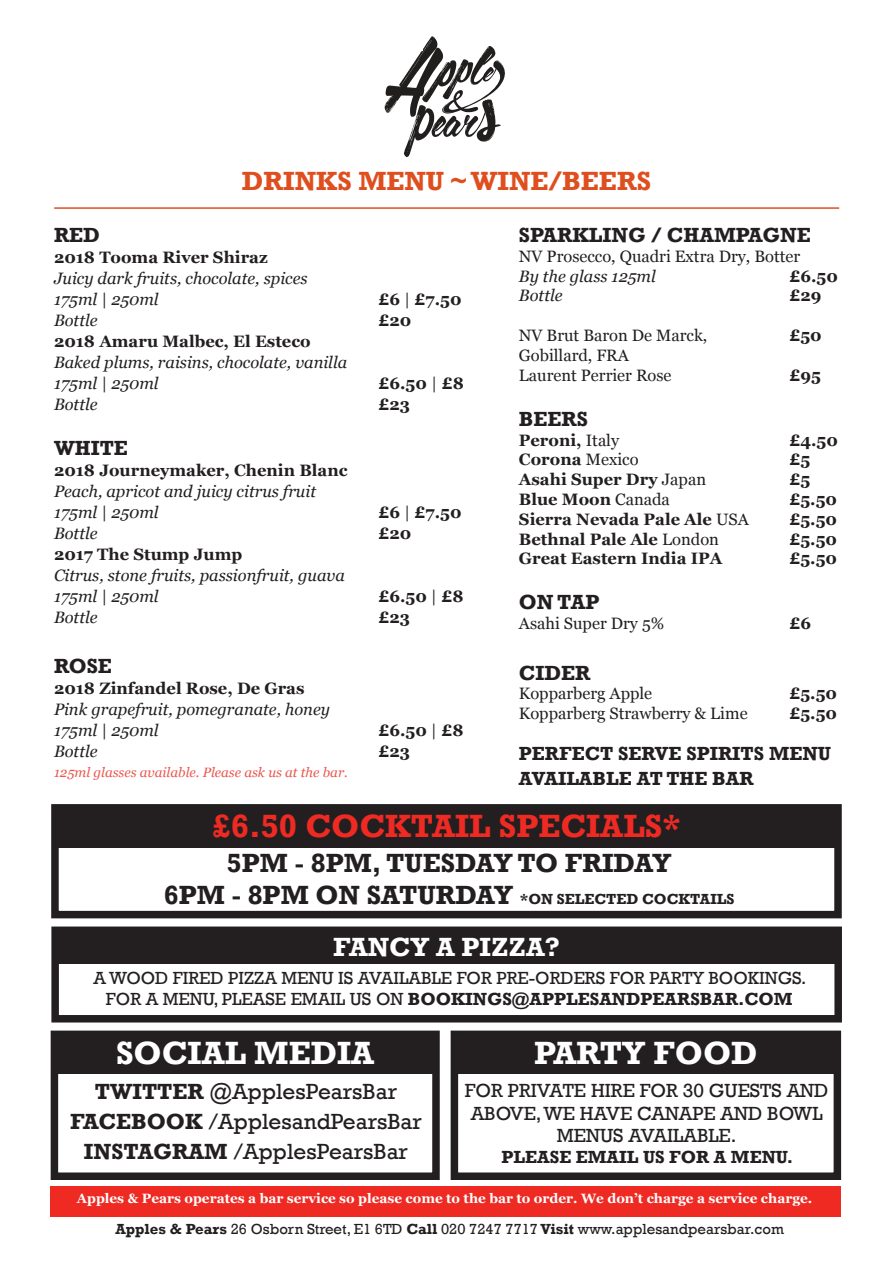
<style>
.page{position:relative;width:893px;height:1263px;background:#fff}
.page>*{position:absolute;margin:0;border:0;box-sizing:border-box;transform-origin:0 0}
.t1{font:700 33px "Rockwell";color:#ee2a23}
.t2{font:700 33px "Rockwell";color:#fff}
.t3{font:700 27px "Rockwell";color:#231f20}
.t4{font:700 27px "Rockwell";color:#df4e1e}
.t5{font:700 27px "Rockwell";color:#fff}
.t6{font:22.5px "Rockwell";color:#231f20}
.t7{font:700 21px "Rockwell";color:#231f20}
.t8{font:19.5px "Rockwell";color:#231f20}
.t9{font:700 19.5px "Rockwell";color:#231f20}
.t10{font:18px "Rockwell";color:#231f20}
.t11{font:700 18px "Rockwell";color:#231f20}
.t12{font:700 16.5px "Georgia";color:#231f20}
.t13{font:italic 16.5px "Georgia";color:#231f20}
.t14{font:16.5px "Georgia";color:#231f20}
.t15{font:15px "Rockwell";color:#231f20}
.t16{font:700 15px "Rockwell";color:#231f20}
.t17{font:700 13.5px "Georgia";color:#fff}
.t18{font:italic 13.5px "Georgia";color:#ec5750}
.s1{font-weight:400}
.s2{font-weight:700}
</style>
<div class="page">
<hr style="left:54px;top:207px;width:785px;height:2px;background:#df4e1e">
<svg style="left:385px;top:36px;width:120px;height:121px"></svg>
<div style="left:51px;top:804px;width:791px;height:114px;border:8px solid #231f20"></div>
<div style="left:55px;top:808px;width:783px;height:39px;background:#231f20"></div>
<div style="left:50px;top:1186px;width:791px;height:30px;background:#ee2a23"></div>
<div style="left:51px;top:1030px;width:389px;height:150px;border:8px solid #231f20"></div>
<div style="left:52px;top:1034px;width:386px;height:40px;background:#231f20"></div>
<div style="left:51px;top:926px;width:791px;height:96px;border:8px solid #231f20"></div>
<div style="left:55px;top:930px;width:783px;height:34px;background:#231f20"></div>
<div style="left:451px;top:1030px;width:390px;height:150px;border:8px solid #231f20"></div>
<div style="left:452px;top:1034px;width:387px;height:40px;background:#231f20"></div>
<p class="t4" style="left:242px;top:164px;width:410px">DRINKS MENU ~ WINE/BEERS</p>
<p class="t7" style="left:519px;top:222px;width:293px">SPARKLING / CHAMPAGNE</p>
<p class="t14" style="left:519px;top:247px;width:283px">NV Prosecco, Quadri Extra Dry, Botter</p>
<p class="t13" style="left:519px;top:267px;width:138px">By the glass 125ml</p>
<p class="t12" style="left:789px;top:267px;width:50px">£6.50</p>
<p class="t13" style="left:519px;top:286px;width:45px">Bottle</p>
<p class="t12" style="left:789px;top:286px;width:34px">£29</p>
<p class="t14" style="left:519px;top:326px;width:190px">NV Brut Baron De Marck,</p>
<p class="t12" style="left:789px;top:326px;width:34px">£50</p>
<p class="t14" style="left:519px;top:346px;width:111px">Gobillard, FRA</p>
<p class="t14" style="left:519px;top:366px;width:154px">Laurent Perrier Rose</p>
<p class="t12" style="left:789px;top:366px;width:33px">£95</p>
<p class="t7" style="left:519px;top:406px;width:71px">BEERS</p>
<p class="t12" style="left:519px;top:430px;width:102px">Peroni, <span class="s1">Italy</span></p>
<p class="t12" style="left:789px;top:430px;width:50px">£4.50</p>
<p class="t12" style="left:519px;top:450px;width:121px">Corona <span class="s1">Mexico</span></p>
<p class="t12" style="left:789px;top:450px;width:23px">£5</p>
<p class="t12" style="left:519px;top:470px;width:189px">Asahi Super Dry <span class="s1">Japan</span></p>
<p class="t12" style="left:789px;top:470px;width:23px">£5</p>
<p class="t12" style="left:519px;top:490px;width:152px">Blue Moon <span class="s1">Canada</span></p>
<p class="t12" style="left:789px;top:490px;width:50px">£5.50</p>
<p class="t12" style="left:519px;top:510px;width:231px">Sierra Nevada Pale Ale <span class="s1">USA</span></p>
<p class="t12" style="left:789px;top:510px;width:50px">£5.50</p>
<p class="t12" style="left:519px;top:529px;width:202px">Bethnal Pale Ale <span class="s1">London</span></p>
<p class="t12" style="left:789px;top:529px;width:50px">£5.50</p>
<p class="t12" style="left:519px;top:549px;width:205px">Great Eastern India IPA</p>
<p class="t12" style="left:789px;top:549px;width:50px">£5.50</p>
<p class="t7" style="left:519px;top:589px;width:82px">ON TAP</p>
<p class="t14" style="left:519px;top:614px;width:147px">Asahi Super Dry 5%</p>
<p class="t12" style="left:789px;top:614px;width:24px">£6</p>
<p class="t7" style="left:519px;top:660px;width:73px">CIDER</p>
<p class="t14" style="left:519px;top:684px;width:135px">Kopparberg Apple</p>
<p class="t12" style="left:789px;top:684px;width:50px">£5.50</p>
<p class="t14" style="left:519px;top:704px;width:230px">Kopparberg Strawberry &amp; Lime</p>
<p class="t12" style="left:789px;top:704px;width:50px">£5.50</p>
<p class="t9" style="left:519px;top:741px;width:314px">PERFECT SERVE SPIRITS MENU</p>
<p class="t9" style="left:519px;top:767px;width:236px">AVAILABLE AT THE BAR</p>
<p class="t1" style="left:212px;top:806px;width:471px">£6.50 COCKTAIL SPECIALS*</p>
<p class="t3" style="left:227px;top:846px;width:197px">5PM - 8PM , TUESDAY</p>
<p class="t3" style="left:517px;top:846px;width:84px">TO FRIDAY</p>
<p class="t3" style="left:164px;top:878px;width:238px">6PM - 8PM ON SATURDAY</p>
<p class="t16" style="left:520px;top:889px;width:49px">*ON SELECTED</p>
<p class="t16" style="left:642px;top:889px;width:12px">COCKTAILS</p>
<p class="t7" style="left:54px;top:222px;width:48px">RED</p>
<p class="t12" style="left:54px;top:248px;width:215px">2018 Tooma River Shiraz</p>
<p class="t13" style="left:54px;top:269px;width:255px">Juicy dark fruits, chocolate, spices</p>
<p class="t13" style="left:54px;top:290px;width:106px">175ml | 250ml</p>
<p class="t12" style="left:378px;top:290px;width:85px">£6 <span class="s1">|</span> £7.50</p>
<p class="t13" style="left:54px;top:311px;width:45px">Bottle</p>
<p class="t12" style="left:378px;top:311px;width:35px">£20</p>
<p class="t12" style="left:54px;top:332px;width:258px">2018 Amaru Malbec, El Esteco</p>
<p class="t13" style="left:54px;top:353px;width:295px">Baked plums, raisins, chocolate, vanilla</p>
<p class="t13" style="left:54px;top:374px;width:106px">175ml | 250ml</p>
<p class="t12" style="left:378px;top:374px;width:87px">£6.50 <span class="s1">|</span> £8</p>
<p class="t13" style="left:54px;top:395px;width:45px">Bottle</p>
<p class="t12" style="left:378px;top:395px;width:34px">£23</p>
<p class="t7" style="left:54px;top:435px;width:75px">WHITE</p>
<p class="t12" style="left:54px;top:461px;width:295px">2018 Journeymaker, Chenin Blanc</p>
<p class="t13" style="left:54px;top:482px;width:264px">Peach, apricot and juicy citrus fruit</p>
<p class="t13" style="left:54px;top:503px;width:106px">175ml | 250ml</p>
<p class="t12" style="left:378px;top:503px;width:85px">£6 <span class="s1">|</span> £7.50</p>
<p class="t13" style="left:54px;top:524px;width:45px">Bottle</p>
<p class="t12" style="left:378px;top:524px;width:35px">£20</p>
<p class="t12" style="left:54px;top:545px;width:190px">2017 The Stump Jump</p>
<p class="t13" style="left:54px;top:566px;width:292px">Citrus, stone fruits, passionfruit, guava</p>
<p class="t13" style="left:54px;top:587px;width:106px">175ml | 250ml</p>
<p class="t12" style="left:378px;top:587px;width:87px">£6.50 <span class="s1">|</span> £8</p>
<p class="t13" style="left:54px;top:608px;width:45px">Bottle</p>
<p class="t12" style="left:378px;top:608px;width:34px">£23</p>
<p class="t7" style="left:54px;top:654px;width:59px">ROSE</p>
<p class="t12" style="left:54px;top:679px;width:252px">2018 Zinfandel Rose, De Gras</p>
<p class="t13" style="left:54px;top:700px;width:278px">Pink grapefruit, pomegranate, honey</p>
<p class="t13" style="left:54px;top:721px;width:106px">175ml | 250ml</p>
<p class="t12" style="left:378px;top:721px;width:87px">£6.50 <span class="s1">|</span> £8</p>
<p class="t13" style="left:54px;top:742px;width:45px">Bottle</p>
<p class="t12" style="left:378px;top:742px;width:34px">£23</p>
<p class="t18" style="left:54px;top:765px;width:295px">125ml glasses available. Please ask us at the bar.</p>
<p class="t5" style="left:333px;top:930px;width:228px">FANCY A PIZZA?</p>
<p class="t10" style="left:94px;top:967px;width:48px">A WOOD</p>
<p class="t10" style="left:173px;top:967px;width:21px">FIRED</p>
<p class="t10" style="left:228px;top:967px;width:142px">PIZZA MENU IS AVAILABLE</p>
<p class="t10" style="left:457px;top:967px;width:351px">FOR PRE-ORDERS FOR PARTY BOOKINGS.</p>
<p class="t10" style="left:106px;top:988px;width:316px">FOR A MENU, PLEASE EMAIL US ON <span class="s2">BOOKINGS</span></p>
<p class="t11" style="left:512px;top:988px;width:31px">@APPLESANDPEARSBAR</p>
<p class="t11" style="left:738px;top:988px;width:23px">.COM</p>
<p class="t2" style="left:116px;top:1033px;width:260px">SOCIAL MEDIA</p>
<p class="t6" style="left:95px;top:1078px;width:304px"><span class="s2">TWITTER</span> @APPLESPEARSBAR</p>
<p class="t6" style="left:70px;top:1108px;width:353px"><span class="s2">FACEBOOK</span> /APPLESANDPEARSBAR</p>
<p class="t6" style="left:84px;top:1138px;width:326px"><span class="s2">INSTAGRAM</span> /APPLESPEARSBAR</p>
<p class="t2" style="left:534px;top:1033px;width:225px">PARTY FOOD</p>
<p class="t8" style="left:465px;top:1079px;width:56px">FOR PRIVATE</p>
<p class="t8" style="left:591px;top:1079px;width:159px">HIRE FOR 30 GUESTS</p>
<p class="t8" style="left:787px;top:1079px;width:15px">AND</p>
<p class="t8" style="left:471px;top:1102px;width:14px">ABOVE</p>
<p class="t8" style="left:536px;top:1102px;width:58px">, WE HAVE</p>
<p class="t8" style="left:637px;top:1102px;width:14px">CANAPE</p>
<p class="t8" style="left:721px;top:1102px;width:15px">AND</p>
<p class="t8" style="left:767px;top:1102px;width:15px">BOWL</p>
<p class="t8" style="left:557px;top:1124px;width:85px">MENUS AVAILABLE</p>
<p class="t8" style="left:731px;top:1124px;width:7px">.</p>
<p class="t11" style="left:502px;top:1146px;width:182px">PLEASE EMAIL US FOR</p>
<p class="t11" style="left:714px;top:1146px;width:33px">A MENU</p>
<p class="t11" style="left:787px;top:1146px;width:8px">.</p>
<p class="t17" style="left:77px;top:1191px;width:737px">Apples &amp; Pears operates a bar service so please come to the bar to order. We don’t charge a service charge.</p>
<p class="t15" style="left:115px;top:1220px;width:670px"><span class="s2">APPLES &amp; PEARS</span> 26 OSBORN STREET, E1 6TD <span class="s2">CALL</span> 020 7247 7717 <span class="s2">VISIT</span> WWW.APPLESANDPEARSBAR.COM</p>
</div>
